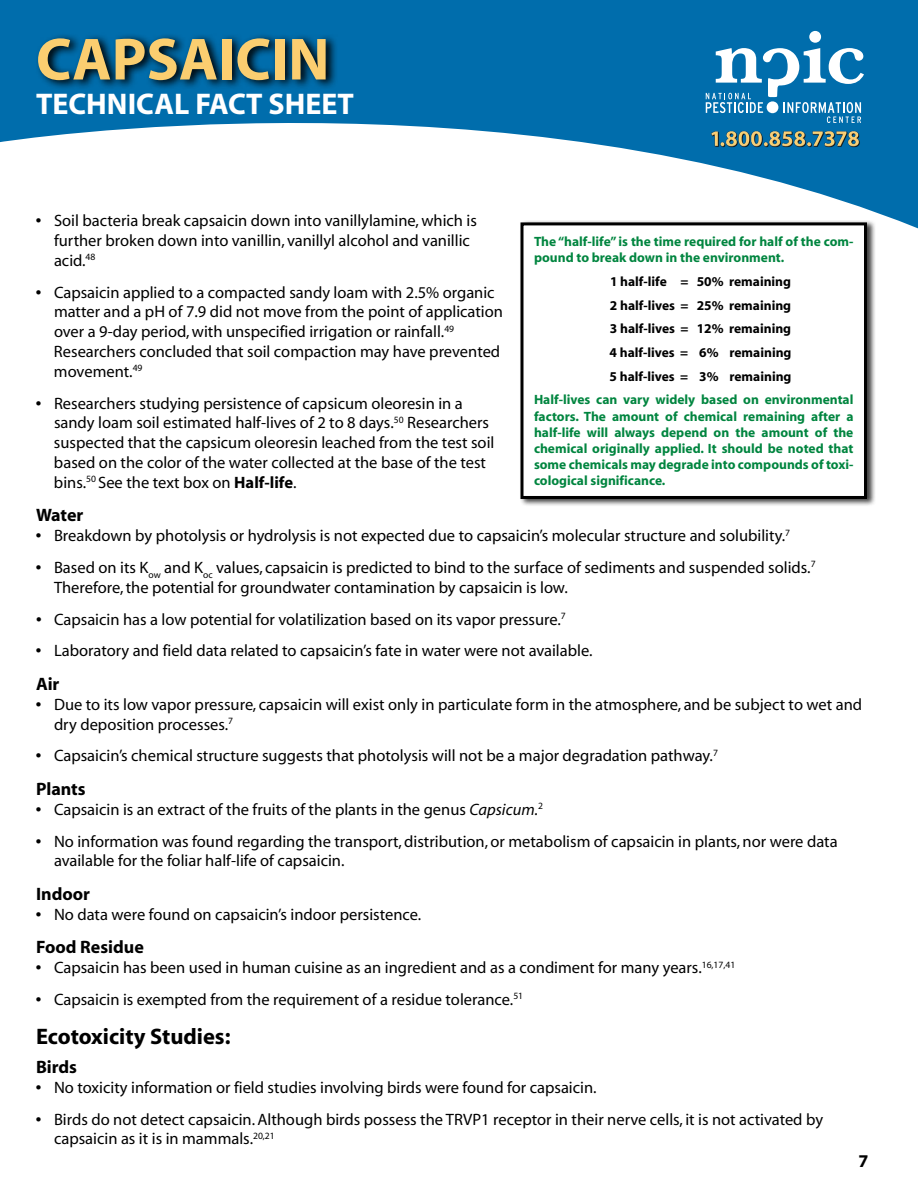
<style>
.page{position:relative;width:918px;height:1188px;background:#fff}
.page>*{position:absolute;margin:0;border:0;box-sizing:border-box;transform-origin:0 0}
.t1{font:700 60px "Myriad";color:#fbce70}
.t2{font:700 30px "Myriad";color:#fff}
.t3{font:700 22.5px "Myriad";color:#000}
.t4{font:700 18px "Myriad";color:#000}
.t5{font:16.5px/19.8px "Myriad";color:#000}
.t6{font:700 13.5px/16.2px "Myriad";color:#00853f}
.t7{font:700 13.5px/23.7px "Myriad";color:#000;text-align:justify}
.s1{font-weight:700}
.s2{font-style:italic}
</style>
<div class="page">
<svg style="left:0;top:0;width:918px;height:228px;fill:#006dac"></svg>
<svg style="left:706px;top:31px;width:158px;height:57px"></svg>
<svg style="left:35px;top:32px;width:304px;height:58px;background:#004871"></svg>
<img style="left:680px;top:88px;width:216px;height:108px">
<div style="left:519px;top:220px;width:357px;height:286px;background:#000;opacity:.75"></div>
<div style="left:522px;top:224px;width:344px;height:273px;background:#fff"></div>
<div style="left:520px;top:222px;width:347px;height:277px;border:3px solid #000"></div>
<h1 class="t1" style="left:36px;top:28px;width:295px">CAPSAICIN</h1>
<h2 class="t2" style="left:36px;top:88px;width:319px">TECHNICAL FACT SHEET</h2>
<p class="t5" style="left:54px;top:211px;width:424px;text-indent:-18px"><span class="s1">•</span> Soil bacteria break capsaicin down into vanillylamine, which is further broken down into vanillin, vanillyl alcohol and vanillic acid.<sup>48</sup></p>
<p class="t5" style="left:54px;top:283px;width:451px;text-indent:-18px"><span class="s1">•</span> Capsaicin applied to a compacted sandy loam with 2.5% organic matter and a pH of 7.9 did not move from the point of application over a 9-day period, with unspecified irrigation or rainfall.<sup>49<br></sup>Researchers concluded that soil compaction may have prevented movement.<sup>49</sup></p>
<p class="t5" style="left:54px;top:394px;width:442px;text-indent:-18px"><span class="s1">•</span> Researchers studying persistence of capsicum oleoresin in a sandy loam soil estimated half-lives of 2 to 8 days.<sup>50</sup> Researchers suspected that the capsicum oleoresin leached from the test soil based on the color of the water collected at the base of the test bins.<sup>50</sup> See the text box on <span class="s1">Half-life</span>.</p>
<p class="t4" style="left:36px;top:506px;width:49px">Water</p>
<p class="t5" style="left:36px;top:526px;width:756px"><span class="s1">•</span> Breakdown by photolysis or hydrolysis is not expected due to capsaicin’s molecular structure and solubility.<sup>7</sup></p>
<p class="t5" style="left:54px;top:558px;width:763px;text-indent:-18px"><span class="s1">•</span> Based on its K<sub>ow</sub> and K<sub>oc</sub> values, capsaicin is predicted to bind to the surface of sediments and suspended solids.<sup>7<br></sup>Therefore, the potential for groundwater contamination by capsaicin is low.</p>
<p class="t5" style="left:36px;top:610px;width:531px"><span class="s1">•</span> Capsaicin has a low potential for volatilization based on its vapor pressure.<sup>7</sup></p>
<p class="t5" style="left:36px;top:642px;width:558px"><span class="s1">•</span> Laboratory and field data related to capsaicin’s fate in water were not available.</p>
<p class="t4" style="left:36px;top:675px;width:25px">Air</p>
<p class="t5" style="left:54px;top:695px;width:810px;text-indent:-18px"><span class="s1">•</span> Due to its low vapor pressure, capsaicin will exist only in particulate form in the atmosphere, and be subject to wet and dry deposition processes.<sup>7</sup></p>
<p class="t5" style="left:36px;top:747px;width:683px"><span class="s1">•</span> Capsaicin’s chemical structure suggests that photolysis will not be a major degradation pathway.<sup>7</sup></p>
<p class="t4" style="left:36px;top:780px;width:51px">Plants</p>
<p class="t5" style="left:36px;top:800px;width:509px"><span class="s1">•</span> Capsaicin is an extract of the fruits of the plants in the genus <span class="s2">Capsicum.</span><sup>2</sup></p>
<p class="t5" style="left:54px;top:832px;width:785px;text-indent:-18px"><span class="s1">•</span> No information was found regarding the transport, distribution, or metabolism of capsaicin in plants, nor were data available for the foliar half-life of capsaicin.</p>
<p class="t4" style="left:36px;top:885px;width:56px">Indoor</p>
<p class="t5" style="left:36px;top:905px;width:387px"><span class="s1">•</span> No data were found on capsaicin’s indoor persistence.</p>
<p class="t4" style="left:36px;top:938px;width:109px">Food Residue</p>
<p class="t5" style="left:36px;top:958px;width:701px"><span class="s1">•</span> Capsaicin has been used in human cuisine as an ingredient and as a condiment for many years.<sup>16,17,41</sup></p>
<p class="t5" style="left:36px;top:990px;width:489px"><span class="s1">•</span> Capsaicin is exempted from the requirement of a residue tolerance.<sup>51</sup></p>
<h3 class="t3" style="left:36px;top:1025px;width:196px">Ecotoxicity Studies:</h3>
<p class="t4" style="left:36px;top:1058px;width:43px">Birds</p>
<p class="t5" style="left:36px;top:1078px;width:562px"><span class="s1">•</span> No toxicity information or field studies involving birds were found for capsaicin.</p>
<p class="t5" style="left:54px;top:1110px;width:771px;text-indent:-18px"><span class="s1">•</span> Birds do not detect capsaicin. Although birds possess the TRVP1 receptor in their nerve cells, it is not activated by capsaicin as it is in mammals.<sup>20,21</sup></p>
<p class="t6" style="left:534px;top:234px;width:321px">The “half-life” is the time required for half of the com&shy;pound to break down in the environment.</p>
<p class="t7" style="left:610px;top:270px;width:183px">1 half-life = 50% remaining 2 half-lives = 25% remaining 3 half-lives = 12% remaining 4 half-lives = 6% remaining 5 half-lives = 3% remaining</p>
<p class="t6" style="left:534px;top:392px;width:321px;text-align:justify">Half-lives can vary widely based on environmental factors. The amount of chemical remaining after a half-life will always depend on the amount of the chemical originally applied. It should be noted that some chemicals may degrade into compounds of toxi&shy;cological significance.</p>
<p class="t4" style="left:859px;top:1151px;width:11px">7</p>
</div>
